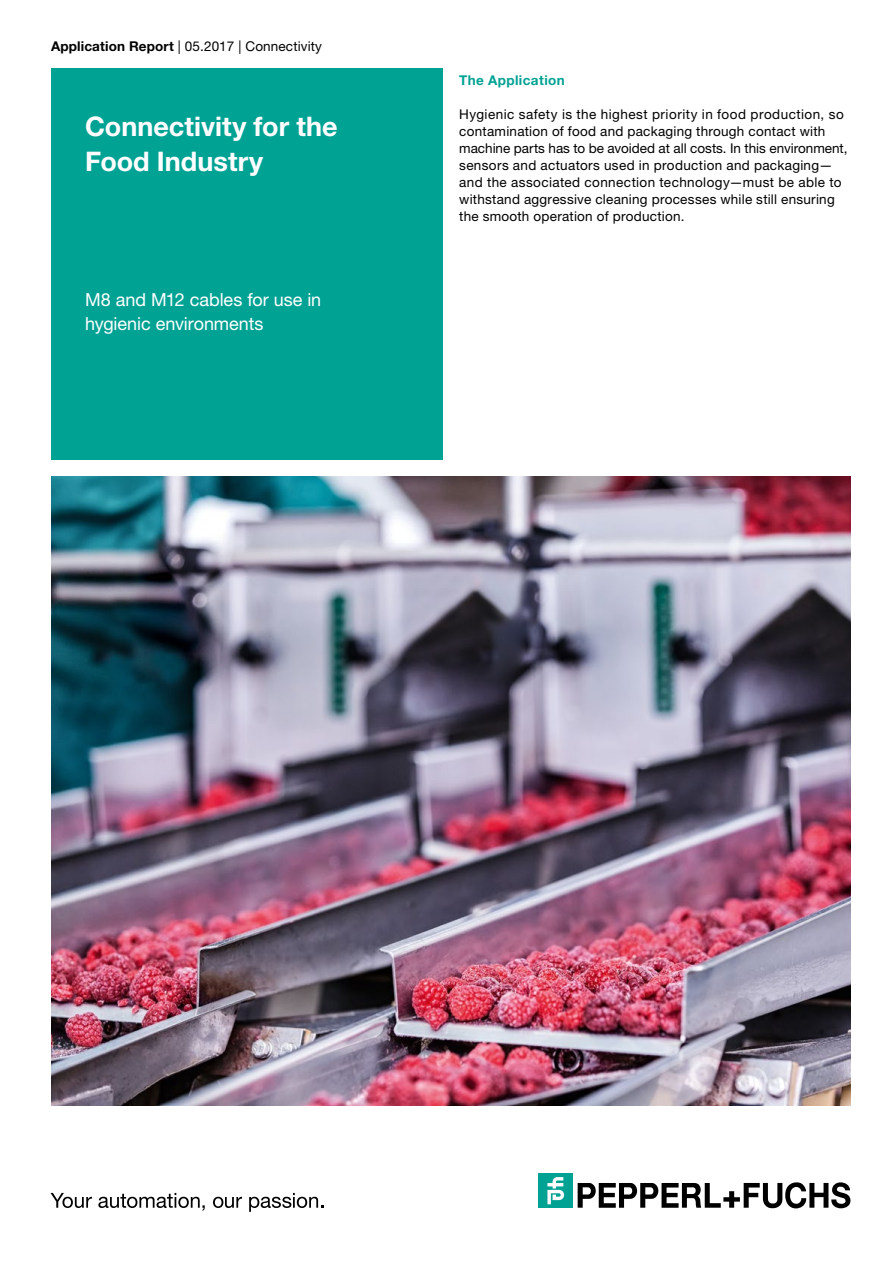
<style>
.page{position:relative;width:893px;height:1263px;background:#fff}
.page>*{position:absolute;margin:0;border:0;box-sizing:border-box;transform-origin:0 0}
.t1{font:700 27px/35.2px "Helvetica Neue LTW1 G";color:#fff}
.t2{font:18px/24.3px "Helvetica Neue LTW1 G";letter-spacing:-.005em;color:#fff}
.t3{font:13.5px/17px "Helvetica Neue LTW1 G";letter-spacing:.02em;color:#000}
.t4{font:700 13.5px "Helvetica Neue LTW1 G";letter-spacing:.03em;color:#00a294}
.s1{font-weight:700}
</style>
<div class="page">
<div style="left:51px;top:68px;width:391px;height:391px;background:#00a294"></div>
<img style="left:51px;top:476px;width:799px;height:630px">
<svg style="left:51px;top:1193px;width:41px;height:15px"></svg>
<svg style="left:98px;top:1193px;width:107px;height:18px"></svg>
<svg style="left:213px;top:1197px;width:29px;height:11px"></svg>
<svg style="left:249px;top:1193px;width:74px;height:19px"></svg>
<svg style="left:578px;top:1182px;width:273px;height:26px"></svg>
<div style="left:539px;top:1174px;width:34px;height:34px;background:#00a294"></div>
<svg style="left:547px;top:1177px;width:17px;height:27px"></svg>
<p class="t3" style="left:51px;top:38px;width:272px"><span class="s1">Application Report</span> | 05.2017 | Connectivity</p>
<h1 class="t1" style="left:85px;top:109px;width:254px">Connectivity for the<br>Food Industry</h1>
<h2 class="t2" style="left:85px;top:287px;width:238px">M8 and M12 cables for use in hygienic environments</h2>
<p class="t4" style="left:459px;top:72px;width:107px">The Application</p>
<p class="t3" style="left:459px;top:106px;width:390px">Hygienic safety is the highest priority in food production, so contamination of food and packaging through contact with machine parts has to be avoided at all costs. In this environment, sensors and actuators used in production and packaging— and the associated connection technology—must be able to withstand aggressive cleaning processes while still ensuring the smooth operation of production.</p>
</div>
